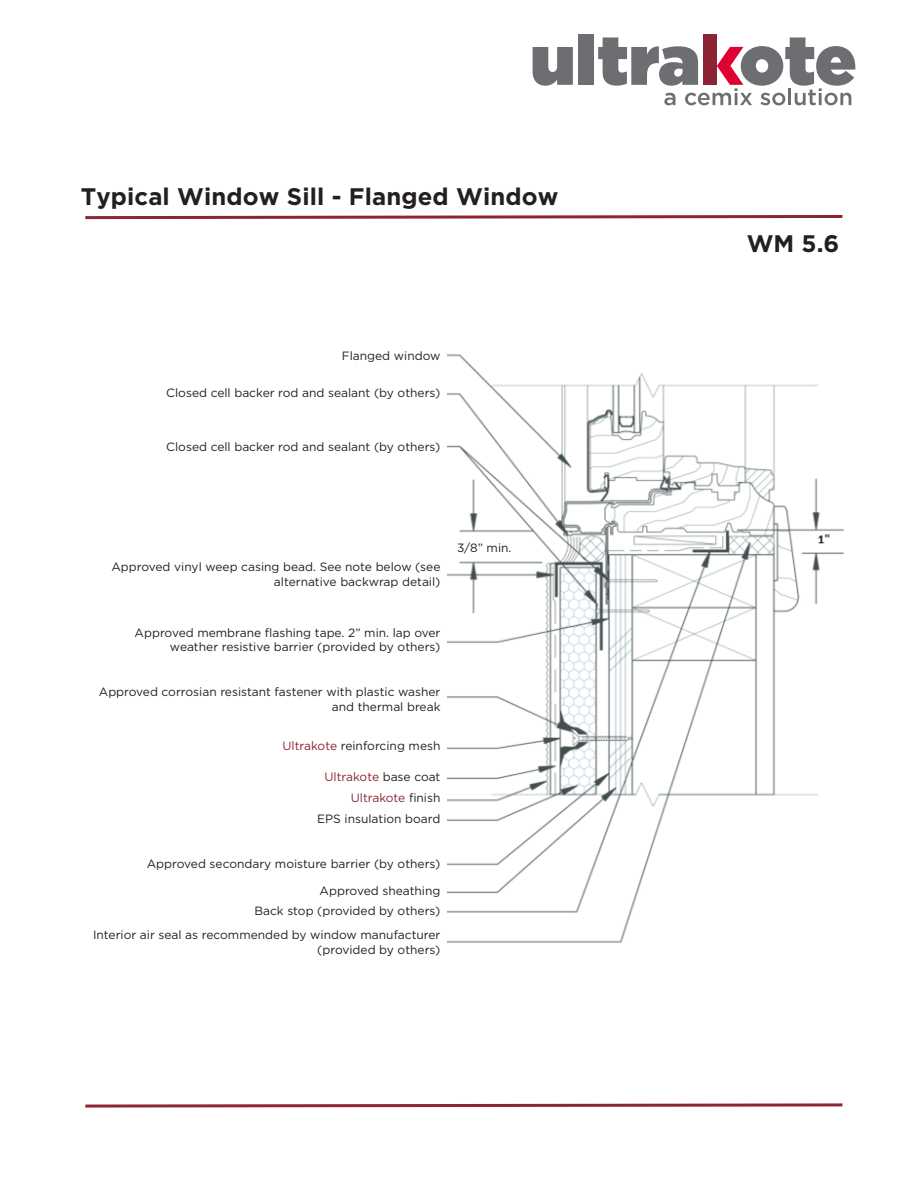
<style>
.page{position:relative;width:918px;height:1188px;background:#fff}
.page>*{position:absolute;margin:0;border:0;box-sizing:border-box;transform-origin:0 0}
.t1{font:900 69.3px "Gotham";letter-spacing:.005em;color:#6d6e71}
.t2{font:700 24px "Gotham";letter-spacing:.005em;color:#231f20}
.t3{font:12px/15px "Gotham";color:#231f20;text-align:right}
.s1{color:#8c2433}
</style>
<div class="page">
<img style="left:447px;top:354px;width:397px;height:589px">
<div style="left:424px;top:537px;width:88px;height:19px;background:#fff"></div>
<svg style="left:85px;top:215px;width:758px;height:5px"></svg>
<svg style="left:85px;top:1103px;width:758px;height:5px"></svg>
<div style="left:703px;top:34px;width:14px;height:51px;background:#8c2433"></div>
<svg style="left:664px;top:93px;width:11px;height:12px"></svg>
<svg style="left:685px;top:47px;width:67px;height:58px"></svg>
<svg style="left:760px;top:93px;width:25px;height:12px"></svg>
<hr style="left:788px;top:88px;width:3px;height:17px;background:#6d6e71">
<svg style="left:795px;top:88px;width:56px;height:17px"></svg>
<h1 class="t1" style="left:531px;top:11px;width:327px">ultra ote</h1>
<h2 class="t2" style="left:81px;top:180px;width:479px">Typical Window Sill - Flanged Window</h2>
<p class="t3" style="left:342px;top:348px;width:100px">Flanged window</p>
<p class="t3" style="left:166px;top:385px;width:276px">Closed cell backer rod and sealant (by others)</p>
<p class="t3" style="left:166px;top:439px;width:276px">Closed cell backer rod and sealant (by others)</p>
<p class="t3" style="left:111px;top:559px;width:331px">Approved vinyl weep casing bead. See note below (see alternative backwrap detail)</p>
<p class="t3" style="left:135px;top:626px;width:307px;line-height:13.5px">Approved membrane flashing tape. 2” min. lap over weather resistive barrier (provided by others)</p>
<p class="t3" style="left:99px;top:684px;width:343px">Approved corrosian resistant fastener with plastic washer and thermal break</p>
<p class="t3" style="left:282px;top:738px;width:160px"><span class="s1">Ultrakote</span> reinforcing mesh</p>
<p class="t3" style="left:317px;top:766px;width:125px;line-height:21px"><span class="s1">Ultrakote</span> base coat<br><span class="s1">Ultrakote</span> finish<br>EPS insulation board</p>
<p class="t3" style="left:147px;top:856px;width:295px">Approved secondary moisture barrier (by others)</p>
<p class="t3" style="left:255px;top:881px;width:188px;line-height:19.5px">Approved sheathing<br>Back stop (provided by others)</p>
<p class="t3" style="left:93px;top:927px;width:349px">Interior air seal as recommended by window manufacturer (provided by others)</p>
<p class="t3" style="left:457px;top:540px;width:56px">3/8” min.</p>
<h2 class="t2" style="left:747px;top:227px;width:94px">WM 5.6</h2>
</div>
